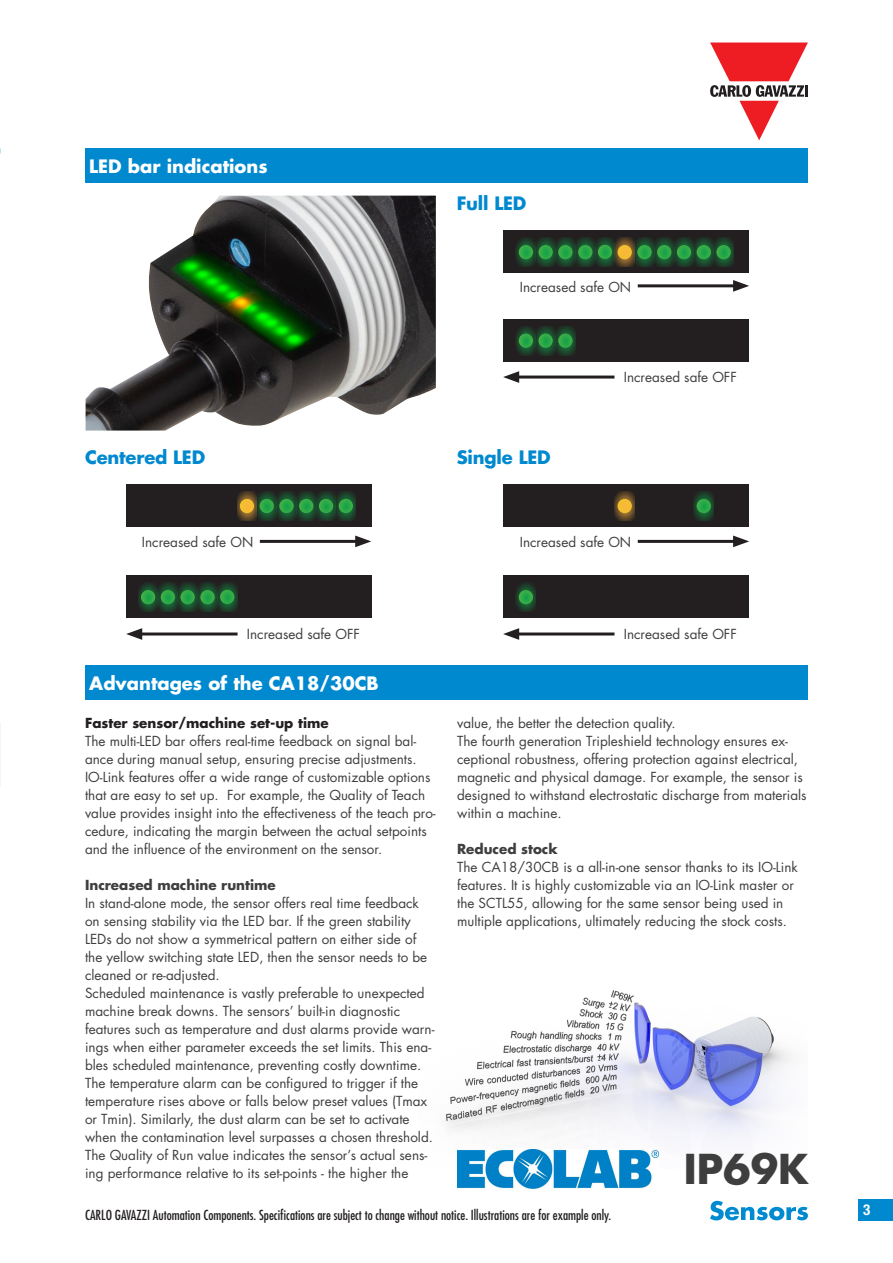
<style>
.page{position:relative;width:893px;height:1263px;background:#fff}
.page>*{position:absolute;margin:0;border:0;box-sizing:border-box;transform-origin:0 0}
.t1{font:700 40.05px "Futura Std";color:#3e3e3f}
.t2{font:700 18px "Futura Std";color:#fff}
.t3{font:700 18px "Futura Std";letter-spacing:-.01em;color:#0089cf}
.t4{font:700 condensed 15px "Helvetica Neue LT Std";color:#fff}
.t5{font:13.5px/18px "Futura Std";color:#3e3e3f}
.t6{font:condensed 13.5px "Futura Std";color:#231f20}
.t7{font:700 13.5px "Futura Std";color:#3e3e3f}
.t8{font:700 13.5px "Futura Std";color:#231f20}
</style>
<div class="page">
<div style="left:859px;top:1199px;width:34px;height:21px;background:#0089cf"></div>
<hr style="left:0;top:479px;width:1px;height:241px;background:#0089cf">
<div style="left:85px;top:149px;width:723px;height:34px;background:#0089cf"></div>
<img style="left:86px;top:196px;width:350px;height:235px">
<div style="left:126px;top:484px;width:245px;height:43px;background:#231f20"></div>
<svg style="left:336px;top:491px;width:20px;height:30px"></svg>
<svg style="left:316px;top:491px;width:20px;height:30px"></svg>
<svg style="left:296px;top:491px;width:20px;height:30px"></svg>
<svg style="left:277px;top:491px;width:19px;height:30px"></svg>
<svg style="left:257px;top:491px;width:20px;height:30px"></svg>
<svg style="left:237px;top:491px;width:20px;height:30px"></svg>
<hr style="left:260px;top:540px;width:101px;height:3px;background:#231f20">
<svg style="left:355px;top:535px;width:16px;height:12px"></svg>
<hr style="left:137px;top:632px;width:101px;height:3px;background:#231f20">
<svg style="left:126px;top:628px;width:16px;height:12px"></svg>
<div style="left:504px;top:231px;width:245px;height:42px;background:#231f20"></div>
<svg style="left:714px;top:238px;width:19px;height:29px"></svg>
<svg style="left:694px;top:238px;width:20px;height:29px"></svg>
<svg style="left:674px;top:238px;width:20px;height:29px"></svg>
<svg style="left:654px;top:238px;width:20px;height:29px"></svg>
<svg style="left:635px;top:238px;width:19px;height:29px"></svg>
<svg style="left:615px;top:238px;width:20px;height:29px"></svg>
<svg style="left:595px;top:238px;width:20px;height:29px"></svg>
<svg style="left:575px;top:238px;width:20px;height:29px"></svg>
<svg style="left:556px;top:238px;width:19px;height:29px"></svg>
<svg style="left:536px;top:238px;width:20px;height:29px"></svg>
<svg style="left:516px;top:238px;width:20px;height:29px"></svg>
<div style="left:504px;top:484px;width:245px;height:43px;background:#231f20"></div>
<svg style="left:694px;top:491px;width:20px;height:30px"></svg>
<svg style="left:615px;top:491px;width:20px;height:30px"></svg>
<div style="left:504px;top:576px;width:245px;height:42px;background:#231f20"></div>
<svg style="left:516px;top:583px;width:20px;height:29px"></svg>
<img style="left:445px;top:990px;width:346px;height:160px">
<div style="left:85px;top:665px;width:723px;height:34px;background:#0089cf"></div>
<img style="left:457px;top:1150px;width:202px;height:39px">
<div style="left:126px;top:576px;width:245px;height:42px;background:#231f20"></div>
<svg style="left:217px;top:583px;width:20px;height:29px"></svg>
<svg style="left:198px;top:583px;width:19px;height:29px"></svg>
<svg style="left:178px;top:583px;width:20px;height:29px"></svg>
<svg style="left:158px;top:583px;width:20px;height:29px"></svg>
<svg style="left:138px;top:583px;width:20px;height:29px"></svg>
<hr style="left:513px;top:632px;width:101px;height:3px;background:#231f20">
<svg style="left:503px;top:628px;width:16px;height:12px"></svg>
<hr style="left:638px;top:540px;width:101px;height:3px;background:#231f20">
<svg style="left:733px;top:535px;width:16px;height:12px"></svg>
<div style="left:504px;top:319px;width:245px;height:43px;background:#231f20"></div>
<svg style="left:556px;top:326px;width:19px;height:29px"></svg>
<svg style="left:536px;top:326px;width:20px;height:29px"></svg>
<svg style="left:516px;top:326px;width:20px;height:29px"></svg>
<hr style="left:513px;top:376px;width:101px;height:3px;background:#231f20">
<svg style="left:503px;top:371px;width:16px;height:12px"></svg>
<hr style="left:638px;top:284px;width:101px;height:3px;background:#231f20">
<svg style="left:733px;top:280px;width:16px;height:12px"></svg>
<svg style="left:710px;top:43px;width:98px;height:97px"></svg>
<svg style="left:710px;top:1201px;width:98px;height:19px"></svg>
<h2 class="t2" style="left:89px;top:155px;width:180px">LED bar indications</h2>
<h2 class="t3" style="left:85px;top:446px;width:122px">Centered LED</h2>
<p class="t5" style="left:142px;top:533px;width:113px">Increased safe ON</p>
<h2 class="t3" style="left:457px;top:192px;width:71px">Full LED</h2>
<p class="t5" style="left:520px;top:278px;width:113px">Increased safe ON</p>
<h2 class="t3" style="left:457px;top:446px;width:95px">Single LED</h2>
<p class="t5" style="left:624px;top:368px;width:115px">Increased safe OFF</p>
<p class="t5" style="left:520px;top:533px;width:113px">Increased safe ON</p>
<p class="t5" style="left:247px;top:625px;width:115px">Increased safe OFF</p>
<h2 class="t2" style="left:89px;top:671px;width:291px">Advantages of the CA18/30CB</h2>
<p class="t8" style="left:85px;top:714px;width:245px">Faster sensor/machine set-up time</p>
<p class="t5" style="left:85px;top:732px;width:352px">The multi-LED bar offers real-time feedback on signal bal&shy;ance during manual setup, ensuring precise adjustments.<br>IO-Link features offer a wide range of customizable options that are easy to set up. For example, the Quality of Teach value provides insight into the effectiveness of the teach pro&shy;cedure, indicating the margin between the actual setpoints and the influence of the environment on the sensor.</p>
<p class="t7" style="left:85px;top:876px;width:192px">Increased machine runtime</p>
<p class="t5" style="left:85px;top:894px;width:351px">In stand-alone mode, the sensor offers real time feedback on sensing stability via the LED bar. If the green stability LEDs do not show a symmetrical pattern on either side of the yellow switching state LED, then the sensor needs to be cleaned or re-adjusted.<br>Scheduled maintenance is vastly preferable to unexpected machine break downs. The sensors’ built-in diagnostic features such as temperature and dust alarms provide warn&shy;ings when either parameter exceeds the set limits. This ena&shy;bles scheduled maintenance, preventing costly downtime.<br>The temperature alarm can be configured to trigger if the temperature rises above or falls below preset values (Tmax or Tmin). Similarly, the dust alarm can be set to activate when the contamination level surpasses a chosen threshold.<br>The Quality of Run value indicates the sensor’s actual sens&shy;ing performance relative to its set-points - the higher the</p>
<p class="t5" style="left:624px;top:625px;width:115px">Increased safe OFF</p>
<p class="t5" style="left:457px;top:714px;width:351px">value, the better the detection quality.<br>The fourth generation Tripleshield technology ensures ex&shy;ceptional robustness, offering protection against electrical, magnetic and physical damage. For example, the sensor is designed to withstand electrostatic discharge from materials within a machine.</p>
<p class="t7" style="left:457px;top:840px;width:102px">Reduced stock</p>
<p class="t5" style="left:457px;top:858px;width:342px">The CA18/30CB is a all-in-one sensor thanks to its IO-Link features. It is highly customizable via an IO-Link master or the SCTL55, allowing for the same sensor being used in multiple applications, ultimately reducing the stock costs.</p>
<h1 class="t1" style="left:684px;top:1143px;width:126px">IP69K</h1>
<p class="t6" style="left:85px;top:1207px;width:528px">CARLO GAVAZZI Automation Components. Specifications are subject to change without notice. Illustrations are for example only.</p>
<p class="t4" style="left:863px;top:1201px;width:9px">3</p>
</div>
